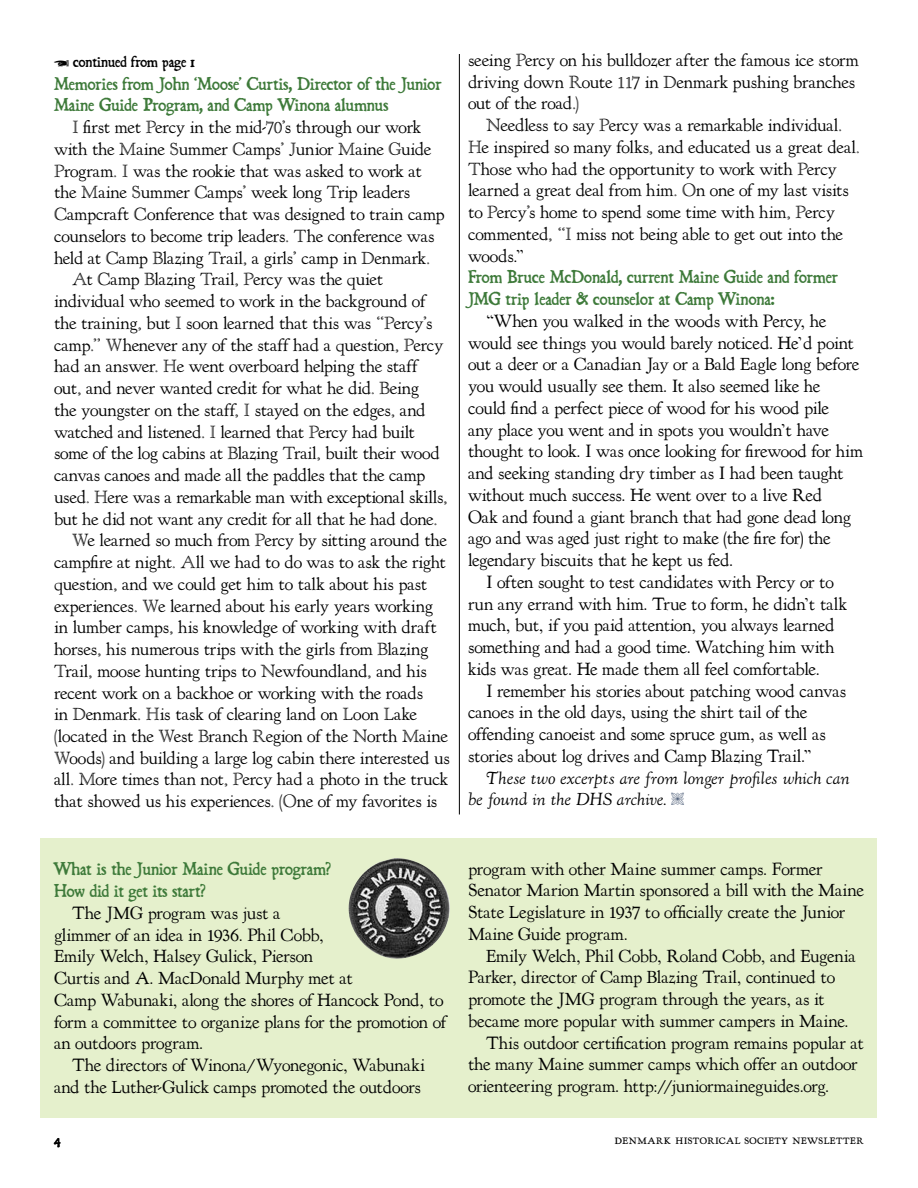
<style>
.page{position:relative;width:918px;height:1188px;background:#fff}
.page>*{position:absolute;margin:0;border:0;box-sizing:border-box;transform-origin:0 0}
.t1{font:21px/21.8px "Black Beard";color:#3e7a3a}
.t2{font:21px "Black Beard";color:#000}
.t3{font:18px/21.8px "LTC Kennerley Open Caps";letter-spacing:-.015em;color:#000}
.t4{font:18px/21.8px "LTC Kennerley";letter-spacing:-.015em;color:#000}
.t5{font:italic 18px/21.8px "LTC Kennerley";letter-spacing:-.015em;color:#000}
.t6{font:18px "Black Beard";color:#000}
.t7{font:15px "LTC Kennerley Small Caps";color:#000}
.s1{font-family:"LTC Kennerley";font-style:italic}
</style>
<div class="page">
<hr style="left:459px;top:54px;width:1px;height:760px;background:#000">
<div style="left:40px;top:839px;width:838px;height:279px;background:#e5f0cc"></div>
<img style="left:349px;top:858px;width:101px;height:101px">
<p class="t6" style="left:73px;top:52px;width:123px">continued from page 1</p>
<p class="t1" style="left:54px;top:72px;width:389px">Memories from John ‘Moose’ Curtis, Director of the Junior<br>Maine Guide Program, and Camp Winona alumnus</p>
<p class="t3" style="left:72px;top:118px;width:351px">I first met Percy in the mid-70’s through our work</p>
<p class="t3" style="left:54px;top:139px;width:379px">with the Maine Summer Camps’ Junior Maine Guide</p>
<p class="t3" style="left:54px;top:161px;width:369px">Program. I was the rookie that was asked to work at</p>
<p class="t3" style="left:54px;top:183px;width:358px">the Maine Summer Camps’ week long Trip leaders</p>
<p class="t3" style="left:54px;top:205px;width:392px">Campcraft Conference that was designed to train camp</p>
<p class="t3" style="left:54px;top:226px;width:382px">counselors to become trip leaders. The conference was</p>
<p class="t3" style="left:54px;top:248px;width:378px">held at Camp Blazing Trail, a girls’ camp in Denmark.</p>
<p class="t3" style="left:72px;top:270px;width:313px">At Camp Blazing Trail, Percy was the quiet</p>
<p class="t3" style="left:54px;top:291px;width:373px">individual who seemed to work in the background of</p>
<p class="t3" style="left:54px;top:313px;width:380px">the training, but I soon learned that this was “Percy’s</p>
<p class="t3" style="left:54px;top:335px;width:391px">camp.” Whenever any of the staff had a question, Percy</p>
<p class="t3" style="left:54px;top:357px;width:365px">had an answer. He went overboard helping the staff</p>
<p class="t3" style="left:54px;top:378px;width:367px">out, and never wanted credit for what he did. Being</p>
<p class="t3" style="left:54px;top:400px;width:373px">the youngster on the staff, I stayed on the edges, and</p>
<p class="t3" style="left:54px;top:422px;width:363px">watched and listened. I learned that Percy had built</p>
<p class="t3" style="left:54px;top:444px;width:387px">some of the log cabins at Blazing Trail, built their wood</p>
<p class="t3" style="left:54px;top:465px;width:373px">canvas canoes and made all the paddles that the camp</p>
<p class="t3" style="left:54px;top:487px;width:395px">used. Here was a remarkable man with exceptional skills,</p>
<p class="t3" style="left:54px;top:509px;width:385px">but he did not want any credit for all that he had done.</p>
<p class="t3" style="left:72px;top:531px;width:377px">We learned so much from Percy by sitting around the</p>
<p class="t3" style="left:54px;top:552px;width:394px">campfire at night. All we had to do was to ask the right</p>
<p class="t3" style="left:54px;top:574px;width:375px">question, and we could get him to talk about his past</p>
<p class="t3" style="left:54px;top:596px;width:381px">experiences. We learned about his early years working</p>
<p class="t3" style="left:54px;top:618px;width:384px">in lumber camps, his knowledge of working with draft</p>
<p class="t3" style="left:54px;top:639px;width:376px">horses, his numerous trips with the girls from Blazing</p>
<p class="t3" style="left:54px;top:661px;width:375px">Trail, moose hunting trips to Newfoundland, and his</p>
<p class="t3" style="left:54px;top:683px;width:371px">recent work on a backhoe or working with the roads</p>
<p class="t3" style="left:54px;top:705px;width:365px">in Denmark. His task of clearing land on Loon Lake</p>
<p class="t3" style="left:54px;top:726px;width:395px">(located in the West Branch Region of the North Maine</p>
<p class="t3" style="left:54px;top:748px;width:398px">Woods) and building a large log cabin there interested us</p>
<p class="t3" style="left:54px;top:770px;width:396px">all. More times than not, Percy had a photo in the truck</p>
<p class="t3" style="left:54px;top:792px;width:385px">that showed us his experiences. (One of my favorites is</p>
<p class="t3" style="left:468px;top:50px;width:392px">seeing Percy on his bulldozer after the famous ice storm driving down Route 117 in Denmark pushing branches out of the road.)</p>
<p class="t3" style="left:468px;top:116px;width:393px;text-indent:18px">Needless to say Percy was a remarkable individual.<br>He inspired so many folks, and educated us a great deal.<br>Those who had the opportunity to work with Percy learned a great deal from him. On one of my last visits to Percy’s home to spend some time with him, Percy commented, “I miss not being able to get out into the woods<span class="s1">.”</span></p>
<p class="t1" style="left:468px;top:266px;width:372px">From Bruce McDonald, current Maine Guide and former<br>JMG trip leader &amp; counselor at Camp Winona:</p>
<p class="t4" style="left:486px;top:311px;width:342px">“When you walked in the woods with Percy, he</p>
<p class="t4" style="left:468px;top:332px;width:388px">would see things you would barely noticed. He’d point</p>
<p class="t4" style="left:468px;top:354px;width:393px">out a deer or a Canadian Jay or a Bald Eagle long before</p>
<p class="t4" style="left:468px;top:376px;width:354px">you would usually see them. It also seemed like he</p>
<p class="t4" style="left:468px;top:398px;width:363px">could find a perfect piece of wood for his wood pile</p>
<p class="t4" style="left:468px;top:419px;width:362px">any place you went and in spots you wouldn’t have</p>
<p class="t4" style="left:468px;top:441px;width:397px">thought to look. I was once looking for firewood for him</p>
<p class="t4" style="left:468px;top:463px;width:377px">and seeking standing dry timber as I had been taught</p>
<p class="t4" style="left:468px;top:485px;width:356px">without much success. He went over to a live Red</p>
<p class="t4" style="left:468px;top:506px;width:385px">Oak and found a giant branch that had gone dead long</p>
<p class="t4" style="left:468px;top:528px;width:364px">ago and was aged just right to make (the fire for) the</p>
<p class="t4" style="left:468px;top:550px;width:267px">legendary biscuits that he kept us fed.</p>
<p class="t4" style="left:486px;top:572px;width:350px">I often sought to test candidates with Percy or to</p>
<p class="t4" style="left:468px;top:593px;width:381px">run any errand with him. True to form, he didn’t talk</p>
<p class="t4" style="left:468px;top:615px;width:368px">much, but, if you paid attention, you always learned</p>
<p class="t4" style="left:468px;top:637px;width:368px">something and had a good time. Watching him with</p>
<p class="t4" style="left:468px;top:659px;width:353px">kids was great. He made them all feel comfortable.</p>
<p class="t4" style="left:486px;top:680px;width:362px">I remember his stories about patching wood canvas</p>
<p class="t4" style="left:468px;top:702px;width:341px">canoes in the old days, using the shirt tail of the</p>
<p class="t4" style="left:468px;top:724px;width:359px">offending canoeist and some spruce gum, as well as</p>
<p class="t4" style="left:468px;top:745px;width:345px">stories about log drives and Camp Blazing Trail.”</p>
<p class="t5" style="left:468px;top:768px;width:383px;text-indent:18px">These two excerpts are from longer profiles which can be found in the DHS archive.</p>
<p class="t1" style="left:54px;top:858px;width:278px">What is the Junior Maine Guide program?<br>How did it get its start?</p>
<p class="t4" style="left:54px;top:903px;width:394px;text-indent:18px">The JMG program was just a<br>glimmer of an idea in 1936. Phil Cobb,<br>Emily Welch, Halsey Gulick, Pierson<br>Curtis and A. MacDonald Murphy met at<br>Camp Wabunaki, along the shores of Hancock Pond, to form a committee to organize plans for the promotion of an outdoors program.</p>
<p class="t4" style="left:54px;top:1055px;width:372px;text-align:right">The directors of Winona/Wyonegonic, Wabunaki and the Luther-Gulick camps promoted the outdoors</p>
<p class="t2" style="left:54px;top:1130px;width:8px">4</p>
<p class="t4" style="left:468px;top:858px;width:397px">program with other Maine summer camps. Former Senator Marion Martin sponsored a bill with the Maine State Legislature in 1937 to officially create the Junior Maine Guide program.</p>
<p class="t4" style="left:486px;top:945px;width:371px">Emily Welch, Phil Cobb, Roland Cobb, and Eugenia</p>
<p class="t4" style="left:468px;top:967px;width:369px">Parker, director of Camp Blazing Trail, continued to</p>
<p class="t4" style="left:468px;top:989px;width:358px">promote the JMG program through the years, as it</p>
<p class="t4" style="left:468px;top:1010px;width:382px">became more popular with summer campers in Maine.</p>
<p class="t4" style="left:486px;top:1032px;width:379px">This outdoor certification program remains popular at</p>
<p class="t4" style="left:468px;top:1054px;width:391px">the many Maine summer camps which offer an outdoor</p>
<p class="t4" style="left:468px;top:1076px;width:363px">orienteering program. http://juniormaineguides.org.</p>
<p class="t7" style="left:614px;top:1131px;width:251px">denmark historical society newsletter</p>
</div>
